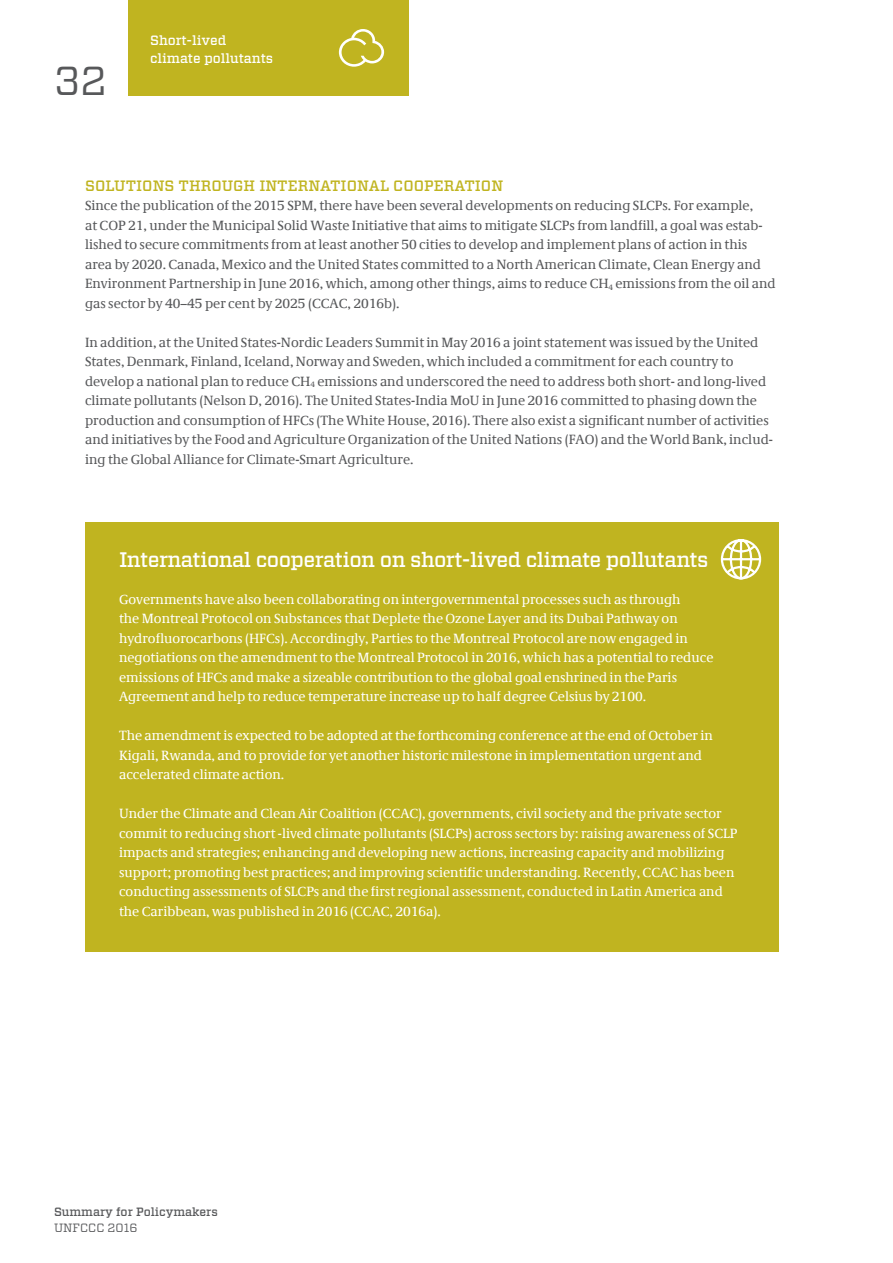
<style>
.page{position:relative;width:893px;height:1263px;background:#fff}
.page>*{position:absolute;margin:0;border:0;box-sizing:border-box;transform-origin:0 0}
.t1{font:40.5px "Vitesse";color:#57585a}
.t2{font:500 21px "Vitesse";letter-spacing:-.025em;color:#fff}
.t3{font:500 15px "Vitesse";color:#c0b420}
.t4{font:13.5px/19.5px "Demos Com";color:#fff}
.t5{font:13.5px/19.5px "Demos Com";color:#57585a}
.t6{font:500 13.5px/18px "Vitesse";color:#fff}
.t7{font:500 12px "Vitesse";color:#57585a}
.t8{font:12px "Vitesse";color:#57585a}
</style>
<div class="page">
<div style="left:129px;top:0;width:280px;height:96px;background:#c0b420"></div>
<svg style="left:339px;top:29px;width:45px;height:38px"></svg>
<div style="left:85px;top:522px;width:693px;height:429px;background:#c0b420"></div>
<svg style="left:720px;top:539px;width:42px;height:41px"></svg>
<h1 class="t1" style="left:54px;top:53px;width:55px">32</h1>
<p class="t6" style="left:150px;top:32px;width:125px">Short-lived climate pollutants</p>
<p class="t3" style="left:85px;top:175px;width:420px">SOLUTIONS THROUGH INTERNATIONAL COOPERATION</p>
<p class="t5" style="left:85px;top:196px;width:692px">Since the publication of the 2015 SPM, there have been several developments on reducing SLCPs. For example,<br>at COP 21, under the Municipal Solid Waste Initiative that aims to mitigate SLCPs from landfill, a goal was estab&shy;lished to secure commitments from at least another 50 cities to develop and implement plans of action in this area by 2020. Canada, Mexico and the United States committed to a North American Climate, Clean Energy and Environment Partnership in June 2016, which, among other things, aims to reduce CH<sub>4</sub> emissions from the oil and gas sector by 40–45 per cent by 2025 (CCAC, 2016b).</p>
<p class="t5" style="left:85px;top:332px;width:689px">In addition, at the United States-Nordic Leaders Summit in May 2016 a joint statement was issued by the United States, Denmark, Finland, Iceland, Norway and Sweden, which included a commitment for each country to develop a national plan to reduce CH<sub>4</sub> emissions and underscored the need to address both short- and long-lived climate pollutants (Nelson D, 2016). The United States-India MoU in June 2016 committed to phasing down the production and consumption of HFCs (The White House, 2016). There also exist a significant number of activities and initiatives by the Food and Agriculture Organization of the United Nations (FAO) and the World Bank, includ&shy;ing the Global Alliance for Climate-Smart Agriculture.</p>
<h2 class="t2" style="left:119px;top:546px;width:591px">International cooperation on short-lived climate pollutants</h2>
<p class="t4" style="left:119px;top:590px;width:596px">Governments have also been collaborating on intergovernmental processes such as through<br>the Montreal Protocol on Substances that Deplete the Ozone Layer and its Dubai Pathway on hydrofluorocarbons (HFCs). Accordingly, Parties to the Montreal Protocol are now engaged in negotiations on the amendment to the Montreal Protocol in 2016, which has a potential to reduce emissions of HFCs and make a sizeable contribution to the global goal enshrined in the Paris Agreement and help to reduce temperature increase up to half degree Celsius by 2100.</p>
<p class="t4" style="left:119px;top:726px;width:595px">The amendment is expected to be adopted at the forthcoming conference at the end of October in<br>Kigali, Rwanda, and to provide for yet another historic milestone in implementation urgent and accelerated climate action.</p>
<p class="t4" style="left:119px;top:804px;width:620px">Under the Climate and Clean Air Coalition (CCAC), governments, civil society and the private sector commit to reducing short -lived climate pollutants (SLCPs) across sectors by: raising awareness of SCLP impacts and strategies; enhancing and developing new actions, increasing capacity and mobilizing support; promoting best practices; and improving scientific understanding. Recently, CCAC has been conducting assessments of SLCPs and the first regional assessment, conducted in Latin America and the Caribbean, was published in 2016 (CCAC, 2016a).</p>
<p class="t7" style="left:54px;top:1203px;width:165px">Summary for Policymakers</p>
<p class="t8" style="left:54px;top:1220px;width:85px">UNFCCC 2016</p>
</div>
